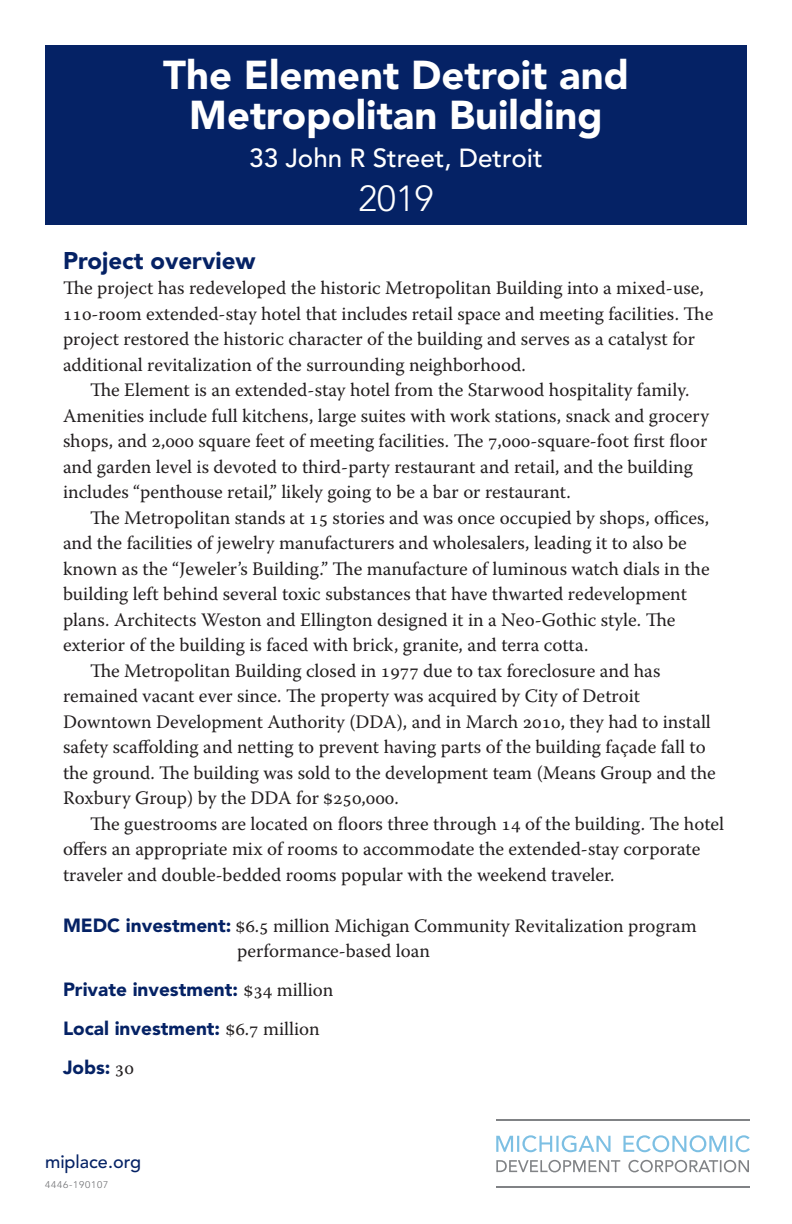
<style>
.page{position:relative;width:792px;height:1224px;background:#fff}
.page>*{position:absolute;margin:0;border:0;box-sizing:border-box;transform-origin:0 0}
.t1{font:900 40px/40px "Avenir";color:#fff;text-align:center}
.t2{font:300 36px "Avenir";color:#fff}
.t3{font:500 26px "Avenir";color:#fff}
.t4{font:900 24px "Avenir";color:#052265}
.t5{font:19px/25.6px "Warnock Pro";color:#231f20}
.t6{font:900 19px "Avenir";color:#052265}
.t7{font:500 18px "Avenir";color:#052265}
.t8{font:300 9.6px "Avenir";letter-spacing:.08em;color:#6c6d70;scale:1.04 1}
.s1{font-family:"Avenir";font-weight:900;color:#052265}
.s2{font-family:"Warnock Pro";font-weight:400;color:#231f20}
</style>
<div class="page">
<div style="left:45px;top:45px;width:702px;height:180px;background:#052265"></div>
<svg style="left:496px;top:1160px;width:253px;height:12px"></svg>
<svg style="left:496px;top:1135px;width:254px;height:17px"></svg>
<hr style="left:496px;top:1120px;width:254px;height:1px;background:#808285">
<hr style="left:496px;top:1186px;width:254px;height:1px;background:#808285">
<p class="t1" style="left:163px;top:55px;width:467px">The Element Detroit and<br>Metropolitan Building</p>
<p class="t3" style="left:249px;top:143px;width:295px">33 John R Street, Detroit</p>
<p class="t2" style="left:359px;top:177px;width:76px">2019</p>
<p class="t4" style="left:63px;top:246px;width:194px">Project overview</p>
<p class="t5" style="left:63px;top:275px;width:652px">The project has redeveloped the historic Metropolitan Building into a mixed-use, 110-room extended-stay hotel that includes retail space and meeting facilities. The project restored the historic character of the building and serves as a catalyst for additional revitalization of the surrounding neighborhood.</p>
<p class="t5" style="left:63px;top:377px;width:648px;text-indent:27px">The Element is an extended-stay hotel from the Starwood hospitality family.<br>Amenities include full kitchens, large suites with work stations, snack and grocery shops, and 2,000 square feet of meeting facilities. The 7,000-square-foot first floor and garden level is devoted to third-party restaurant and retail, and the building includes “penthouse retail,” likely going to be a bar or restaurant.</p>
<p class="t5" style="left:63px;top:504px;width:648px;text-indent:27px">The Metropolitan stands at 15 stories and was once occupied by shops, offices, and the facilities of jewelry manufacturers and wholesalers, leading it to also be known as the “Jeweler’s Building.” The manufacture of luminous watch dials in the building left behind several toxic substances that have thwarted redevelopment plans. Architects Weston and Ellington designed it in a Neo-Gothic style. The exterior of the building is faced with brick, granite, and terra cotta.</p>
<p class="t5" style="left:63px;top:657px;width:654px;text-indent:27px">The Metropolitan Building closed in 1977 due to tax foreclosure and has remained vacant ever since. The property was acquired by City of Detroit Downtown Development Authority (DDA), and in March 2010, they had to install safety scaffolding and netting to prevent having parts of the building façade fall to the ground. The building was sold to the development team (Means Group and the Roxbury Group) by the DDA for $250,000.</p>
<p class="t5" style="left:63px;top:810px;width:663px;text-indent:27px">The guestrooms are located on floors three through 14 of the building. The hotel offers an appropriate mix of rooms to accommodate the extended-stay corporate traveler and double-bedded rooms popular with the weekend traveler.</p>
<p class="t5" style="left:237px;top:912px;width:461px;text-indent:-174px"><span class="s1">MEDC investment:</span> $6.5 million Michigan Community Revitalization program performance-based loan</p>
<p class="t6" style="left:63px;top:978px;width:272px">Private investment: <span class="s2">$34 million</span></p>
<p class="t6" style="left:63px;top:1017px;width:258px">Local investment: <span class="s2">$6.7 million</span></p>
<p class="t6" style="left:63px;top:1055px;width:72px">Jobs: <span class="s2">30</span></p>
<p class="t7" style="left:45px;top:1151px;width:98px">miplace.org</p>
<p class="t8" style="left:45px;top:1179px;width:62px">4446-190107</p>
</div>
